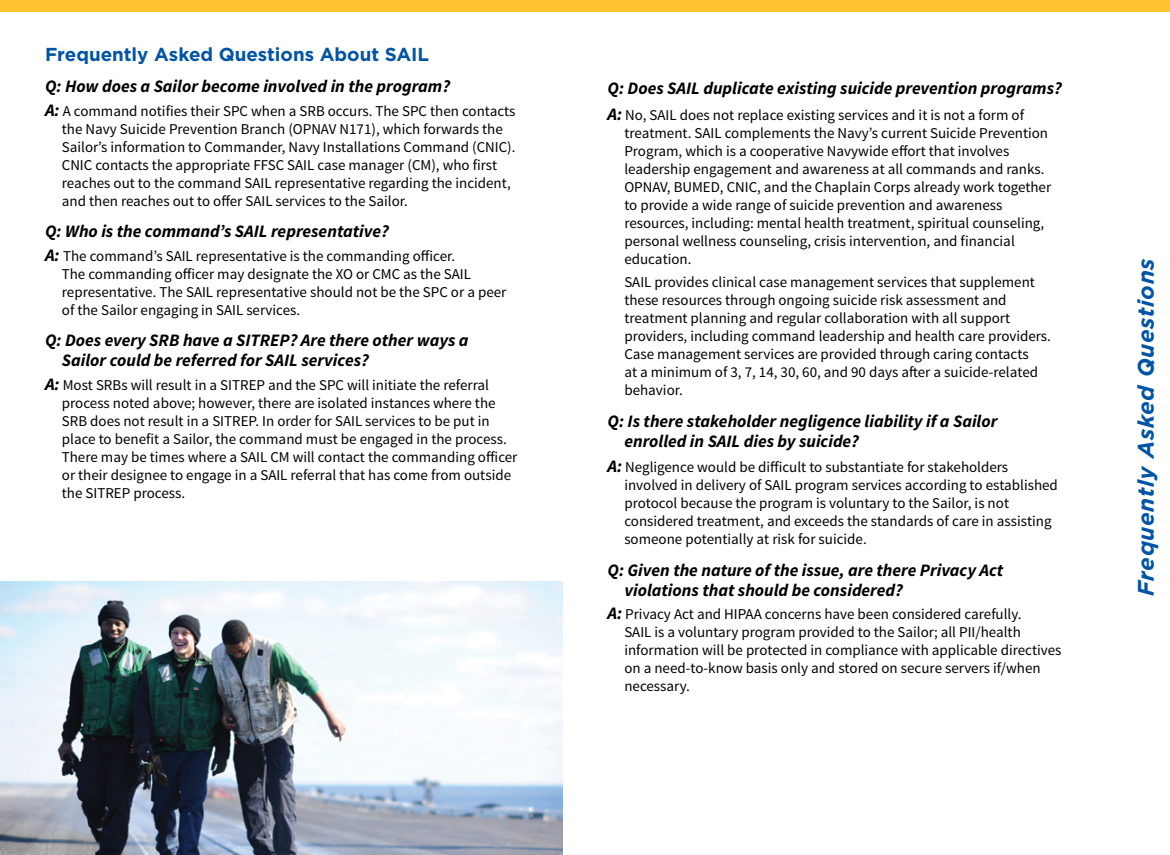
<style>
.page{position:relative;width:1170px;height:855px;background:#fff}
.page>*{position:absolute;margin:0;border:0;box-sizing:border-box;transform-origin:0 0}
.t1{font:italic 700 22.5px "Gotham";letter-spacing:.03em;color:#0054a6}
.t2{font:700 18.75px "Gotham";color:#0054a6}
.t3{font:italic 700 17.5px/20px "Source Sans Pro";color:#000}
.t4{font:15px/18px "Source Sans Pro";color:#000}
.s1{font-weight:700;font-style:italic;font-size:17.5px}
</style>
<div class="page">
<img style="left:0;top:581px;width:562px;height:274px">
<div style="left:562px;top:0;width:608px;height:11px;background:#fec232"></div>
<div style="left:0;top:0;width:562px;height:11px;background:#fec232"></div>
<p class="t2" style="left:45px;top:43px;width:386px">Frequently Asked Questions About SAIL</p>
<p class="t3" style="left:45px;top:76px;width:407px">Q: How does a Sailor become involved in the program?</p>
<p class="t4" style="left:62px;top:102px;width:455px;text-indent:-17px"><span class="s1">A:</span> A command notifies their SPC when a SRB occurs. The SPC then contacts the Navy Suicide Prevention Branch (OPNAV N171), which forwards the Sailor’s information to Commander, Navy Installations Command (CNIC).<br>CNIC contacts the appropriate FFSC SAIL case manager (CM), who first reaches out to the command SAIL representative regarding the incident, and then reaches out to offer SAIL services to the Sailor.</p>
<p class="t3" style="left:45px;top:221px;width:345px">Q: Who is the command’s SAIL representative?</p>
<p class="t4" style="left:62px;top:247px;width:446px;text-indent:-17px"><span class="s1">A:</span> The command’s SAIL representative is the commanding officer.<br>The commanding officer may designate the XO or CMC as the SAIL representative. The SAIL representative should not be the SPC or a peer of the Sailor engaging in SAIL services.</p>
<p class="t3" style="left:62px;top:330px;width:408px;text-indent:-17px">Q: Does every SRB have a SITREP? Are there other ways a<br>Sailor could be referred for SAIL services?</p>
<p class="t4" style="left:62px;top:376px;width:457px;text-indent:-17px"><span class="s1">A:</span> Most SRBs will result in a SITREP and the SPC will initiate the referral process noted above; however, there are isolated instances where the SRB does not result in a SITREP. In order for SAIL services to be put in place to benefit a Sailor, the command must be engaged in the process.<br>There may be times where a SAIL CM will contact the commanding officer or their designee to engage in a SAIL referral that has come from outside the SITREP process.</p>
<p class="t3" style="left:608px;top:78px;width:456px">Q: Does SAIL duplicate existing suicide prevention programs?</p>
<p class="t4" style="left:624px;top:106px;width:428px;text-indent:-17px"><span class="s1">A:</span> No, SAIL does not replace existing services and it is not a form of treatment. SAIL complements the Navy’s current Suicide Prevention Program, which is a cooperative Navywide effort that involves leadership engagement and awareness at all commands and ranks.<br>OPNAV, BUMED, CNIC, and the Chaplain Corps already work together to provide a wide range of suicide prevention and awareness resources, including: mental health treatment, spiritual counseling, personal wellness counseling, crisis intervention, and financial education.</p>
<p class="t4" style="left:624px;top:274px;width:428px">SAIL provides clinical case management services that supplement these resources through ongoing suicide risk assessment and treatment planning and regular collaboration with all support providers, including command leadership and health care providers.<br>Case management services are provided through caring contacts<br>at a minimum of 3, 7, 14, 30, 60, and 90 days after a suicide-related behavior.</p>
<p class="t3" style="left:624px;top:411px;width:375px;text-indent:-17px">Q: Is there stakeholder negligence liability if a Sailor enrolled in SAIL dies by suicide?</p>
<p class="t4" style="left:624px;top:459px;width:435px;text-indent:-17px"><span class="s1">A:</span> Negligence would be difficult to substantiate for stakeholders involved in delivery of SAIL program services according to established protocol because the program is voluntary to the Sailor, is not considered treatment, and exceeds the standards of care in assisting someone potentially at risk for suicide.</p>
<p class="t3" style="left:624px;top:560px;width:380px;text-indent:-17px">Q: Given the nature of the issue, are there Privacy Act violations that should be considered?</p>
<p class="t4" style="left:624px;top:606px;width:439px;text-indent:-17px"><span class="s1">A:</span> Privacy Act and HIPAA concerns have been considered carefully.<br>SAIL is a voluntary program provided to the Sailor; all PII/health information will be protected in compliance with applicable directives on a need-to-know basis only and stored on secure servers if/when necessary.</p>
<h1 class="t1" style="left:1133px;top:596px;width:340px;rotate:-90deg">Frequently Asked Questions</h1>
</div>
